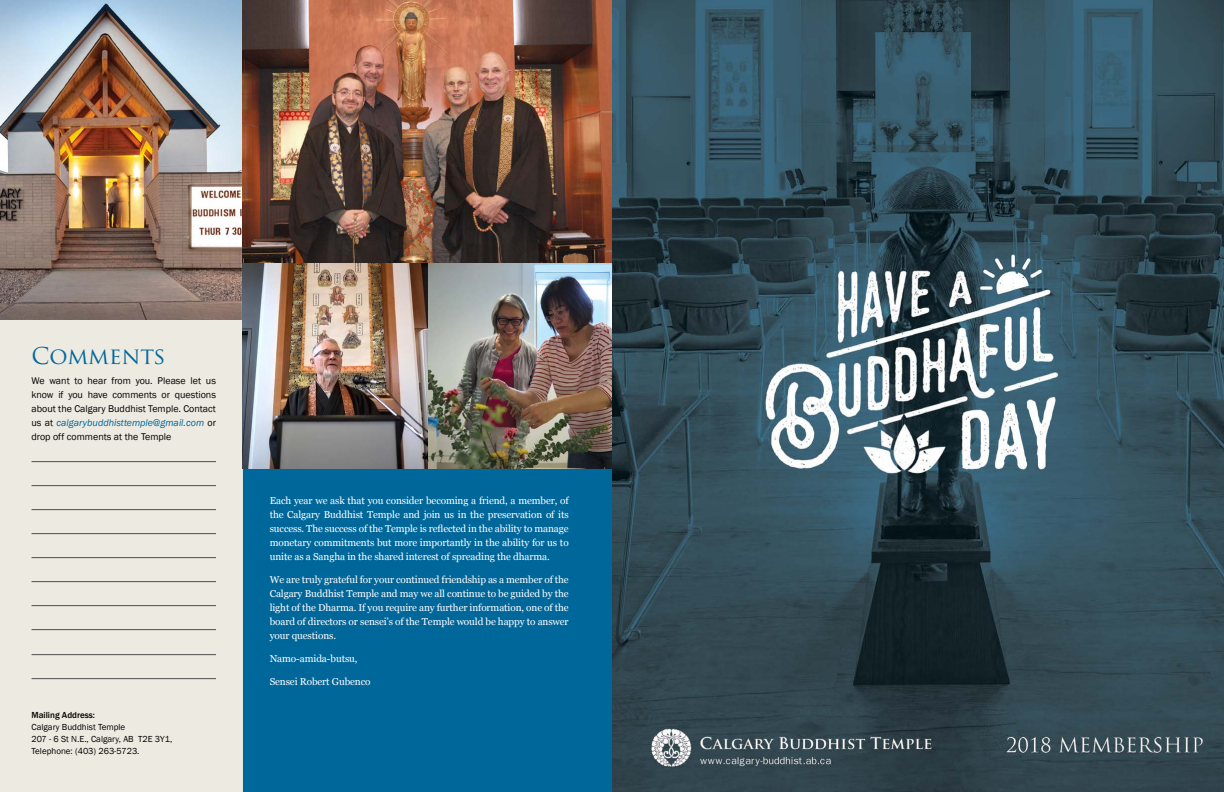
<style>
.page{position:relative;width:1224px;height:792px;background:#fff}
.page>*{position:absolute;margin:0;border:0;box-sizing:border-box;transform-origin:0 0}
.t1{font:22.6px "Trajan Pro";color:#00679b}
.t2{font:10px/14px "Georgia";letter-spacing:-.01em;color:#fff;text-align:justify}
.t3{font:10px/14px "Franklin Gothic";color:#000;text-align:justify}
.t4{font:9px/12px "Franklin Gothic";color:#000}
.t5{font:500 9px "Franklin Gothic";color:#000}
.s1{font-style:italic;color:#00679b}
</style>
<div class="page">
<div style="left:0;top:0;width:243px;height:792px;background:#eceae1"></div>
<img style="left:0;top:0;width:242px;height:320px">
<div style="left:242px;top:0;width:370px;height:792px;background:#00679b"></div>
<img style="left:243px;top:0;width:369px;height:469px">
<img style="left:612px;top:0;width:612px;height:792px">
<hr style="left:32px;top:533px;width:184px;height:1px;background:#4d4d4f">
<hr style="left:32px;top:654px;width:184px;height:1px;background:#4d4d4f">
<hr style="left:32px;top:557px;width:184px;height:1px;background:#4d4d4f">
<hr style="left:32px;top:678px;width:184px;height:1px;background:#4d4d4f">
<hr style="left:32px;top:461px;width:184px;height:1px;background:#4d4d4f">
<hr style="left:32px;top:581px;width:184px;height:1px;background:#4d4d4f">
<hr style="left:32px;top:485px;width:184px;height:1px;background:#4d4d4f">
<hr style="left:32px;top:605px;width:184px;height:1px;background:#4d4d4f">
<hr style="left:32px;top:509px;width:184px;height:1px;background:#4d4d4f">
<hr style="left:32px;top:629px;width:184px;height:1px;background:#4d4d4f">
<h1 class="t1" style="left:32px;top:341px;width:136px">COMMENTS</h1>
<p class="t3" style="left:32px;top:374px;width:186px">We want to hear from you. Please let us know if you have comments or questions about the Calgary Buddhist Temple. Contact us at <span class="s1">calgarybuddhisttemple@gmail.com</span> or drop off comments at the Temple</p>
<p class="t5" style="left:32px;top:709px;width:65px">Mailing Address:</p>
<p class="t4" style="left:32px;top:721px;width:142px">Calgary Buddhist Temple<br>207 - 6 St N.E., Calgary, AB T2E 3Y1,<br>Telephone: (403) 263-5723.</p>
<p class="t2" style="left:270px;top:493px;width:301px">Each year we ask that you consider becoming a friend, a member, of the Calgary Buddhist Temple and join us in the preservation of its success. The success of the Temple is reflected in the ability to manage monetary commitments but more importantly in the ability for us to unite as a Sangha in the shared interest of spreading the dharma.</p>
<p class="t2" style="left:270px;top:572px;width:301px">We are truly grateful for your continued friendship as a member of the Calgary Buddhist Temple and may we all continue to be guided by the light of the Dharma. If you require any further information, one of the board of directors or sensei’s of the Temple would be happy to answer your questions.</p>
<p class="t2" style="left:270px;top:651px;width:89px">Namo-amida-butsu,</p>
<p class="t2" style="left:270px;top:674px;width:102px">Sensei Robert Gubenco</p>
</div>
